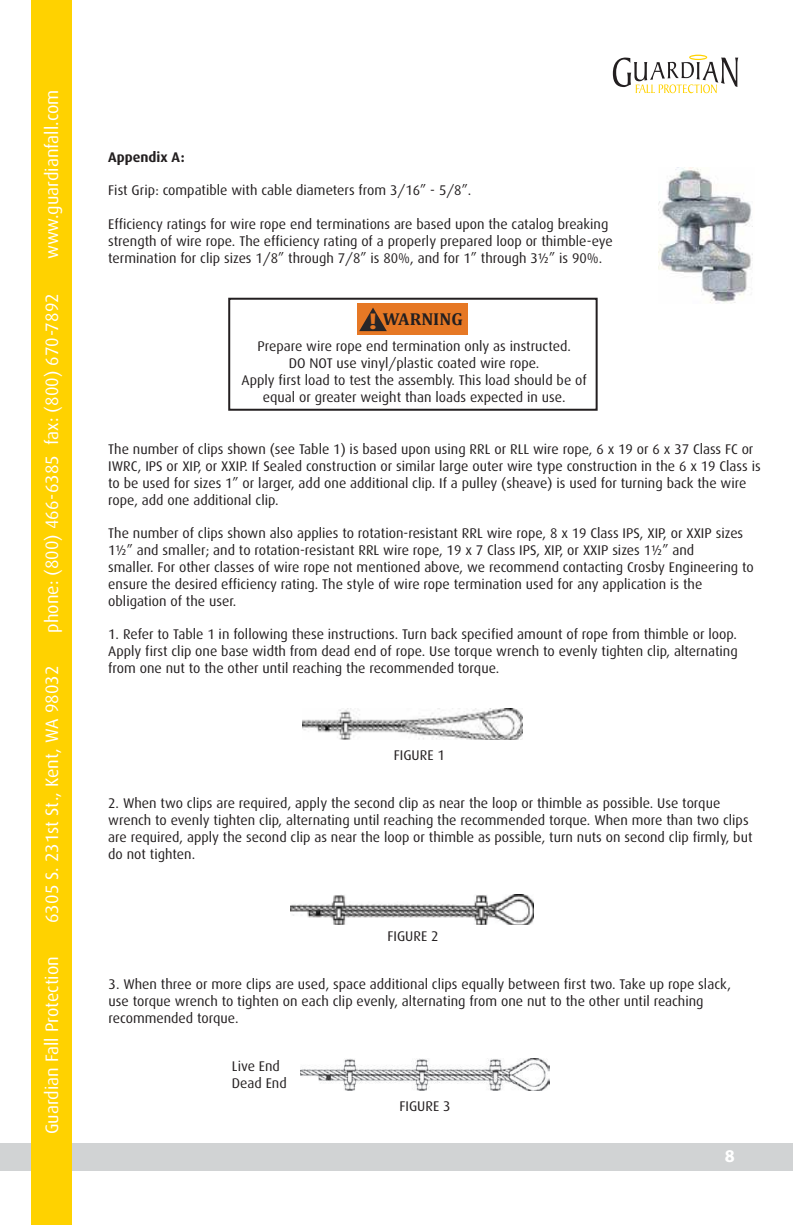
<style>
.page{position:relative;width:793px;height:1225px;background:#fff}
.page>*{position:absolute;margin:0;border:0;box-sizing:border-box;transform-origin:0 0}
.t1{font:18px "Dax";color:#fff}
.t2{font:700 18px "Myriad Pro";color:#fff}
.t3{font:700 17.4px "Cambria";color:#231f20}
.t4{font:14px/16.8px "Dax";color:#231f20}
.t5{font:700 14px "Dax";color:#231f20}
.s1{font-family:"Myriad Pro";font-size:23px;color:#e67825}
</style>
<div class="page">
<img style="left:658px;top:167px;width:95px;height:136px">
<div style="left:228px;top:297px;width:369px;height:113px;border:2px solid #231f20"></div>
<div style="left:357px;top:303px;width:111px;height:32px;background:#e67825"></div>
<svg style="left:359px;top:307px;width:27px;height:24px"></svg>
<img style="left:303px;top:708px;width:218px;height:31px">
<img style="left:290px;top:894px;width:243px;height:30px">
<img style="left:300px;top:1058px;width:249px;height:31px">
<div style="left:0;top:1143px;width:792px;height:27px;background:#d1d3d4"></div>
<div style="left:32px;top:0;width:40px;height:1224px;background:#ffd200"></div>
<svg style="left:612px;top:55px;width:125px;height:38px"></svg>
<p class="t1" style="left:42px;top:259px;width:171px;rotate:-90deg">www.guardianfall.com</p>
<p class="t1" style="left:42px;top:632px;width:341px;rotate:-90deg">phone: (800) 466-6385 fax: (800) 670-7892</p>
<p class="t1" style="left:42px;top:922px;width:258px;rotate:-90deg">6305 S. 231st St., Kent, WA 98032</p>
<p class="t1" style="left:42px;top:1134px;width:179px;rotate:-90deg">Guardian Fall Protection</p>
<p class="t5" style="left:108px;top:149px;width:78px">Appendix A:</p>
<p class="t4" style="left:108px;top:182px;width:364px">Fist Grip: compatible with cable diameters from 3/16” - 5/8”.</p>
<p class="t4" style="left:108px;top:216px;width:506px">Efficiency ratings for wire rope end terminations are based upon the catalog breaking strength of wire rope. The efficiency rating of a properly prepared loop or thimble-eye termination for clip sizes 1/8” through 7/8” is 80%, and for 1” through 3½” is 90%.</p>
<p class="t3" style="left:369px;top:307px;width:95px"><span class="s1">!</span> WARNING</p>
<p class="t4" style="left:241px;top:338px;width:346px;text-align:center">Prepare wire rope end termination only as instructed.<br>DO NOT use vinyl/plastic coated wire rope.<br>Apply first load to test the assembly. This load should be of equal or greater weight than loads expected in use.</p>
<p class="t4" style="left:108px;top:441px;width:653px">The number of clips shown (see Table 1) is based upon using RRL or RLL wire rope, 6 x 19 or 6 x 37 Class FC or IWRC, IPS or XIP, or XXIP. If Sealed construction or similar large outer wire type construction in the 6 x 19 Class is to be used for sizes 1” or larger, add one additional clip. If a pulley (sheave) is used for turning back the wire rope, add one additional clip.</p>
<p class="t4" style="left:108px;top:525px;width:646px">The number of clips shown also applies to rotation-resistant RRL wire rope, 8 x 19 Class IPS, XIP, or XXIP sizes 1½” and smaller; and to rotation-resistant RRL wire rope, 19 x 7 Class IPS, XIP, or XXIP sizes 1½” and<br>smaller. For other classes of wire rope not mentioned above, we recommend contacting Crosby Engineering to ensure the desired efficiency rating. The style of wire rope termination used for any application is the obligation of the user.</p>
<p class="t4" style="left:108px;top:626px;width:630px;text-align:justify">1. Refer to Table 1 in following these instructions. Turn back specified amount of rope from thimble or loop.<br>Apply first clip one base width from dead end of rope. Use torque wrench to evenly tighten clip, alternating from one nut to the other until reaching the recommended torque.</p>
<p class="t4" style="left:393px;top:747px;width:53px">FIGURE 1</p>
<p class="t4" style="left:108px;top:794px;width:645px">2. When two clips are required, apply the second clip as near the loop or thimble as possible. Use torque wrench to evenly tighten clip, alternating until reaching the recommended torque. When more than two clips are required, apply the second clip as near the loop or thimble as possible, turn nuts on second clip firmly, but do not tighten.</p>
<p class="t4" style="left:387px;top:927px;width:53px">FIGURE 2</p>
<p class="t4" style="left:108px;top:975px;width:623px">3. When three or more clips are used, space additional clips equally between first two. Take up rope slack, use torque wrench to tighten on each clip evenly, alternating from one nut to the other until reaching recommended torque.</p>
<p class="t4" style="left:232px;top:1057px;width:56px">Live End<br>Dead End</p>
<p class="t4" style="left:399px;top:1097px;width:53px">FIGURE 3</p>
<p class="t2" style="left:724px;top:1144px;width:11px">8</p>
</div>
